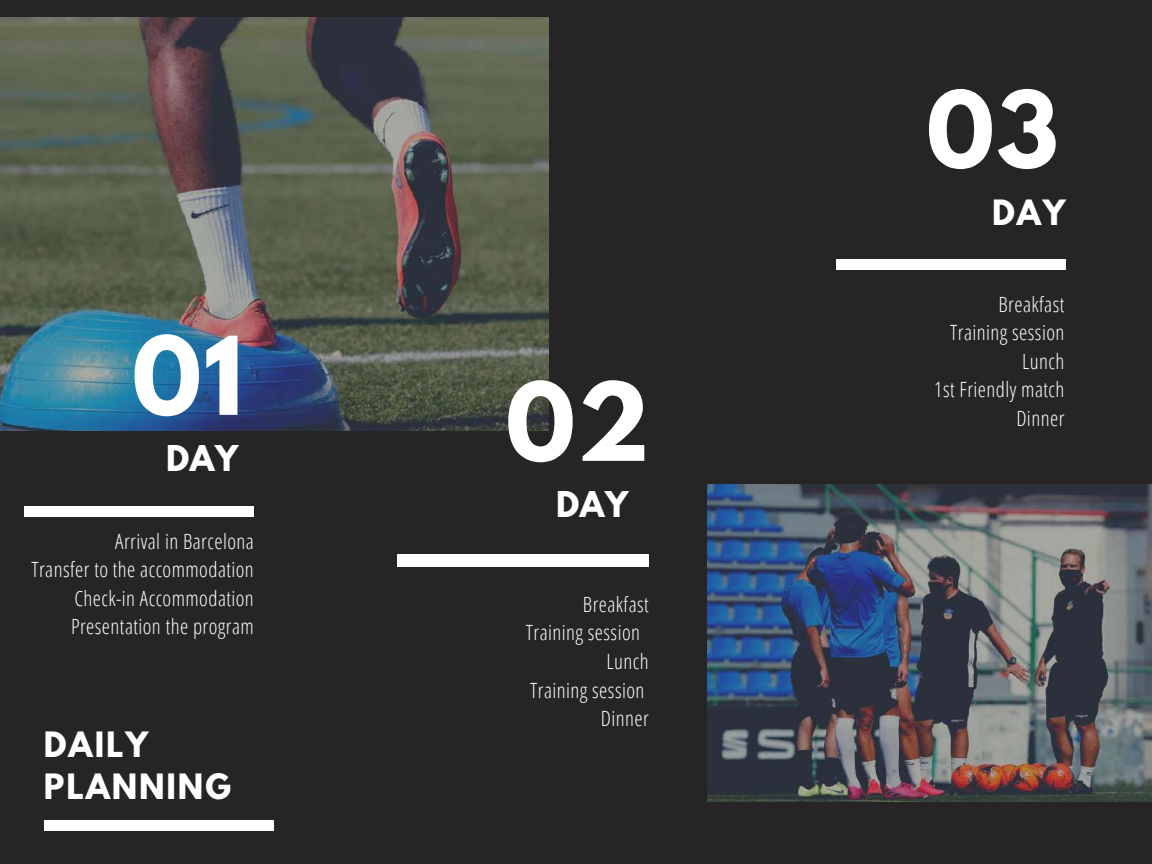
<style>
.page{position:relative;width:1152px;height:864px;background:#262425}
.page>*{position:absolute;margin:0;border:0;box-sizing:border-box;transform-origin:0 0}
.t1{font:700 96px "League Spartan";color:#fff}
.t2{font:700 93.75px "League Spartan";color:#fff}
.t3{font:700 31.5px "League Spartan";letter-spacing:.02em;color:#fff}
.t4{font:700 30.9px/42.3px "League Spartan";letter-spacing:.06em;color:#fff}
.t5{font:300 21px/28.7px "Open Sans Condensed";letter-spacing:.02em;color:#fff;text-align:right}
</style>
<div class="page">
<img style="left:0;top:17px;width:548px;height:413px">
<img style="left:707px;top:485px;width:445px;height:316px">
<div style="left:44px;top:820px;width:229px;height:11px;background:#fff"></div>
<div style="left:836px;top:259px;width:230px;height:10px;background:#fff"></div>
<div style="left:397px;top:555px;width:252px;height:11px;background:#fff"></div>
<div style="left:25px;top:507px;width:229px;height:10px;background:#fff"></div>
<h1 class="t1" style="left:132px;top:328px;width:113px">01</h1>
<h3 class="t3" style="left:166px;top:443px;width:74px">DAY</h3>
<p class="t5" style="left:31px;top:526px;width:224px">Arrival in Barcelona<br>Transfer to the accommodation<br>Check-in Accommodation<br>Presentation the program</p>
<h3 class="t4" style="left:44px;top:727px;width:189px">DAILY<br>PLANNING</h3>
<h1 class="t1" style="left:506px;top:374px;width:145px">02</h1>
<h3 class="t3" style="left:556px;top:489px;width:74px">DAY</h3>
<p class="t5" style="left:583px;top:589px;width:67px">Breakfast</p>
<p class="t5" style="left:526px;top:618px;width:116px">Training session</p>
<p class="t5" style="left:607px;top:646px;width:44px">Lunch</p>
<p class="t5" style="left:530px;top:675px;width:116px">Training session</p>
<p class="t5" style="left:601px;top:704px;width:50px">Dinner</p>
<h2 class="t2" style="left:926px;top:83px;width:134px">03</h2>
<h3 class="t4" style="left:992px;top:195px;width:75px">DAY</h3>
<p class="t5" style="left:934px;top:289px;width:132px">Breakfast<br>Training session<br>Lunch<br>1st Friendly match<br>Dinner</p>
</div>
